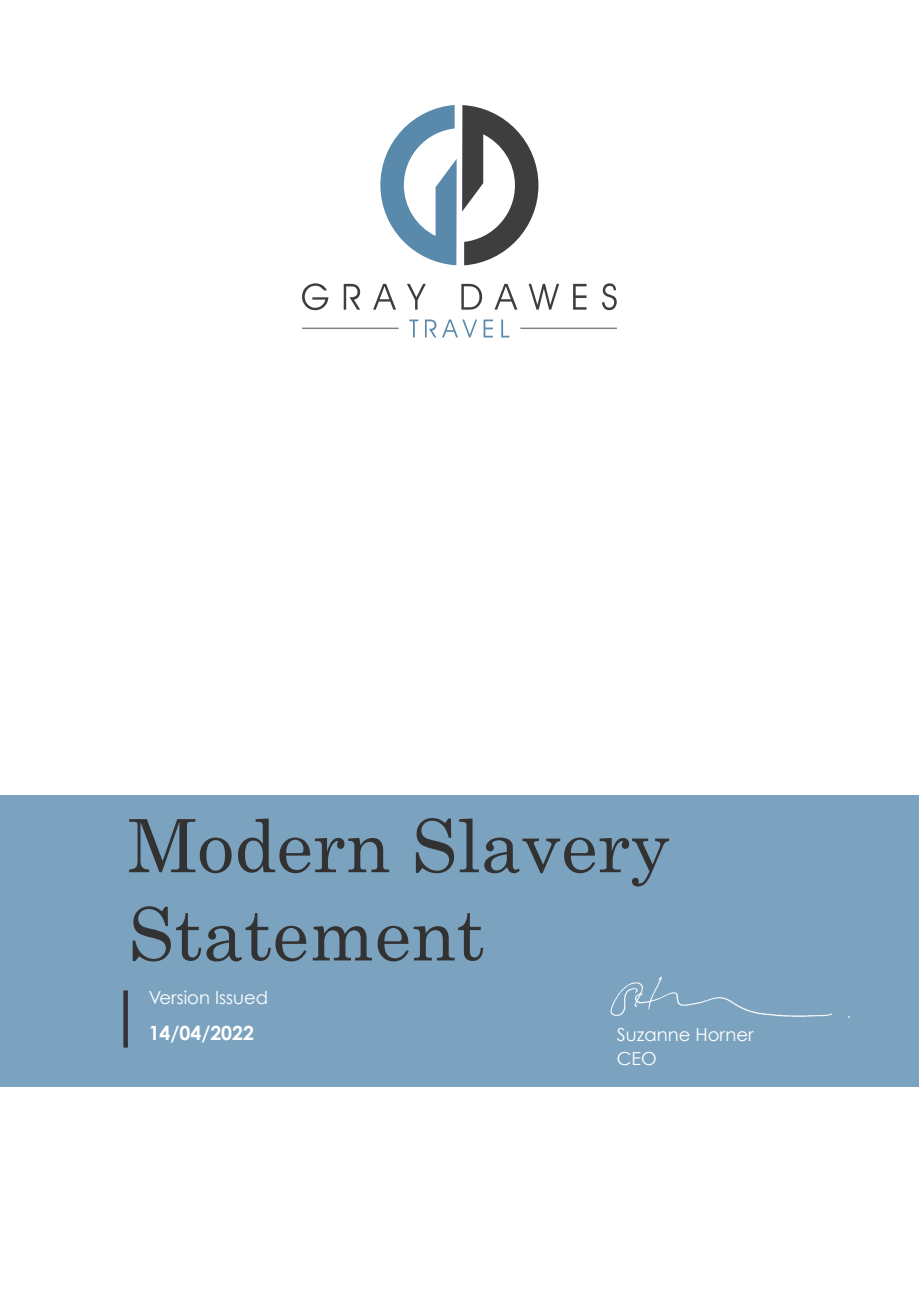
<style>
.page{position:relative;width:919px;height:1289px;background:#fff}
.page>*{position:absolute;margin:0;border:0;box-sizing:border-box;transform-origin:0 0}
.Cover_Page_Header{font:73.5px/88.2px "Century";color:#333233}
.Cover_Page_Section_H{font:700 19.5px "Century Gothic";color:#fff}
.Cover_Page_Section_H-2{font:18px "Century Gothic";color:#fff}
</style>
<div class="page">
<div style="left:0;top:795px;width:918px;height:292px;background:#7ba3c0"></div>
<div style="left:123px;top:990px;width:5px;height:57px;background:#333233"></div>
<svg style="left:462px;top:105px;width:76px;height:160px"></svg>
<svg style="left:380px;top:105px;width:76px;height:160px"></svg>
<svg style="left:409px;top:319px;width:9px;height:18px"></svg>
<svg style="left:425px;top:319px;width:11px;height:18px"></svg>
<svg style="left:442px;top:319px;width:35px;height:18px"></svg>
<svg style="left:483px;top:319px;width:10px;height:18px"></svg>
<svg style="left:501px;top:319px;width:8px;height:18px"></svg>
<svg style="left:302px;top:283px;width:26px;height:27px"></svg>
<svg style="left:343px;top:284px;width:17px;height:26px"></svg>
<svg style="left:373px;top:284px;width:23px;height:26px"></svg>
<svg style="left:407px;top:284px;width:19px;height:26px"></svg>
<svg style="left:461px;top:284px;width:21px;height:26px"></svg>
<svg style="left:494px;top:284px;width:23px;height:26px"></svg>
<svg style="left:528px;top:284px;width:31px;height:26px"></svg>
<svg style="left:573px;top:284px;width:13px;height:26px"></svg>
<svg style="left:602px;top:283px;width:14px;height:27px"></svg>
<hr style="left:520px;top:327px;width:97px;height:2px;background:#808285">
<hr style="left:302px;top:327px;width:96px;height:2px;background:#808285">
<img style="left:610px;top:976px;width:240px;height:42px">
<p class="Cover_Page_Header" style="left:128px;top:795px;width:543px">Modern Slavery<br>Statement</p>
<p class="Cover_Page_Section_H-2" style="left:149px;top:986px;width:121px">Version Issued</p>
<p class="Cover_Page_Section_H" style="left:149px;top:1018px;width:107px">14/04/2022</p>
<p class="Cover_Page_Section_H-2" style="left:617px;top:1023px;width:138px">Suzanne Horner</p>
<p class="Cover_Page_Section_H-2" style="left:617px;top:1047px;width:41px">CEO</p>
</div>
